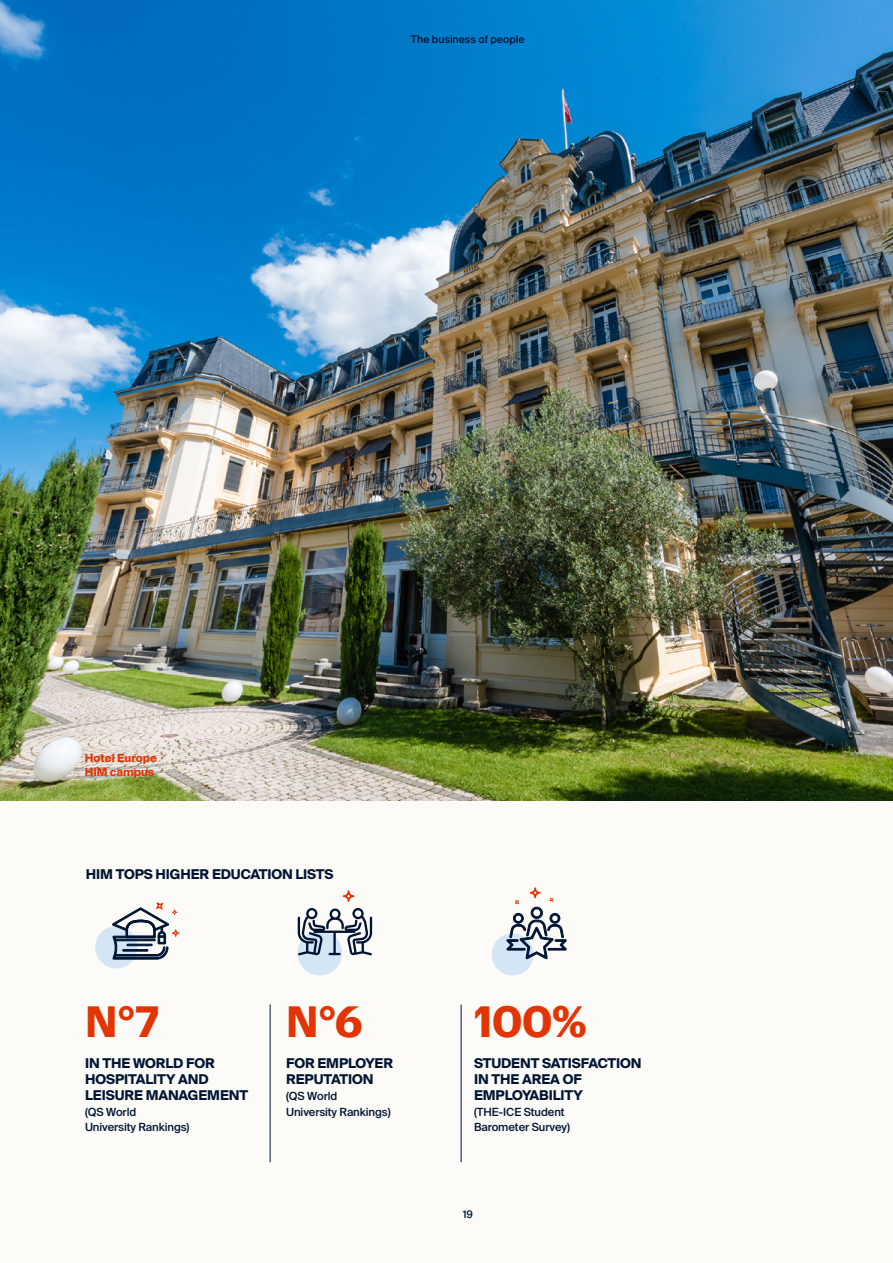
<style>
.page{position:relative;width:893px;height:1263px;background:#fcfbf7}
.page>*{position:absolute;margin:0;border:0;box-sizing:border-box;transform-origin:0 0}
.t1{font:700 48px "Duplicate Sans";color:#e23404}
.t2{font:700 13.5px/15.8px "Suisse Intl";letter-spacing:-.005em;color:#001533}
.t3{font:500 11.25px/15.8px "Suisse Intl";letter-spacing:-.005em;color:#001533}
.t4{font:700 11.25px/13.5px "Suisse Intl";letter-spacing:-.005em;color:#e23404}
.t5{font:500 10.5px "Suisse Intl";color:#001533}
</style>
<div class="page">
<img style="left:0;top:0;width:893px;height:801px">
<svg style="left:95px;top:902px;width:84px;height:67px"></svg>
<svg style="left:491px;top:887px;width:76px;height:89px"></svg>
<svg style="left:343px;top:890px;width:11px;height:12px"></svg>
<svg style="left:297px;top:908px;width:75px;height:68px"></svg>
<hr style="left:270px;top:1004px;width:1px;height:158px;background:#001533">
<hr style="left:461px;top:1004px;width:1px;height:158px;background:#001533">
<p class="t5" style="left:411px;top:33px;width:115px">The business of people</p>
<p class="t4" style="left:85px;top:751px;width:74px">Hotel Europe<br>HIM campus</p>
<p class="t2" style="left:86px;top:867px;width:249px">HIM TOPS HIGHER EDUCATION LISTS</p>
<h1 class="t1" style="left:85px;top:988px;width:76px">N°7</h1>
<h1 class="t1" style="left:474px;top:988px;width:114px">100%</h1>
<p class="t2" style="left:474px;top:1056px;width:169px">STUDENT SATISFACTION<br>IN THE AREA OF<br>EMPLOYABILITY</p>
<p class="t3" style="left:474px;top:1104px;width:97px">(THE-ICE Student<br>Barometer Survey)</p>
<h1 class="t1" style="left:286px;top:988px;width:78px">N°6</h1>
<p class="t2" style="left:286px;top:1056px;width:109px">FOR EMPLOYER<br>REPUTATION</p>
<p class="t3" style="left:286px;top:1088px;width:106px">(QS World<br>University Rankings)</p>
<p class="t2" style="left:85px;top:1056px;width:165px">IN THE WORLD FOR<br>HOSPITALITY AND<br>LEISURE MANAGEMENT</p>
<p class="t3" style="left:85px;top:1104px;width:106px">(QS World<br>University Rankings)</p>
<p class="t5" style="left:463px;top:1208px;width:12px">19</p>
</div>
